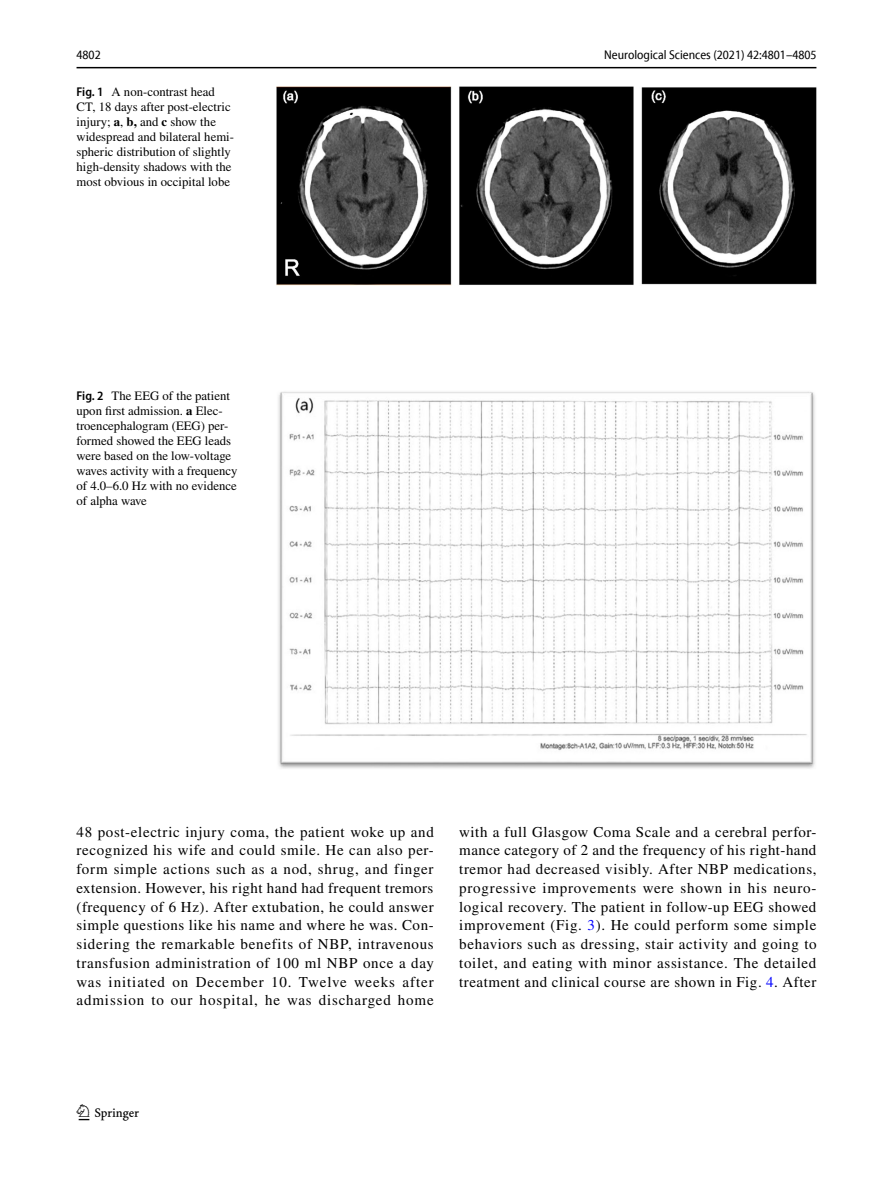
<style>
.page{position:relative;width:893px;height:1187px;background:#fff}
.page>*{position:absolute;margin:0;border:0;box-sizing:border-box;transform-origin:0 0}
.t1{font:22.5px "Springnew Regular 2";color:#000}
.t2{font:15px/18.8px "STIX";letter-spacing:.045em;color:#000;text-align:justify}
.t3{font:12.75px/15px "STIX";color:#000}
.t4{font:semi-condensed 12.75px "Myriad Pro Unic";color:#000}
.s1{font-family:"Myriad Pro";font-weight:600;font-stretch:semi-condensed}
.s2{font-weight:700}
.s3{color:#00f}
</style>
<div class="page">
<hr style="left:77px;top:67px;width:739px;height:1px;background:#000">
<img style="left:276px;top:87px;width:540px;height:198px">
<img style="left:278px;top:391px;width:537px;height:378px">
<p class="t4" style="left:77px;top:50px;width:26px">4802</p>
<p class="t4" style="left:604px;top:50px;width:214px">Neurological Sciences (2021) 42:4801–4805</p>
<p class="t3" style="left:77px;top:85px;width:159px"><span class="s1">Fig. 1</span> A non-contrast head<br>CT, 18 days after post-electric injury; <span class="s2">a</span>, <span class="s2">b,</span> and <span class="s2">c</span> show the widespread and bilateral hemi&shy;spheric distribution of slightly high-density shadows with the most obvious in occipital lobe</p>
<p class="t3" style="left:77px;top:389px;width:163px"><span class="s1">Fig. 2</span> The EEG of the patient upon first admission. <span class="s2">a</span> Elec&shy;troencephalogram (EEG) per&shy;formed showed the EEG leads were based on the low-voltage waves activity with a frequency of 4.0–6.0 Hz with no evidence of alpha wave</p>
<p class="t2" style="left:77px;top:823px;width:359px">48 post-electric injury coma, the patient woke up and recognized his wife and could smile. He can also per&shy;form simple actions such as a nod, shrug, and finger extension. However, his right hand had frequent tremors (frequency of 6 Hz). After extubation, he could answer simple questions like his name and where he was. Con&shy;sidering the remarkable benefits of NBP, intravenous transfusion administration of 100 ml NBP once a day was initiated on December 10. Twelve weeks after admission to our hospital, he was discharged home</p>
<p class="t2" style="left:459px;top:823px;width:359px">with a full Glasgow Coma Scale and a cerebral perfor&shy;mance category of 2 and the frequency of his right-hand tremor had decreased visibly. After NBP medications, progressive improvements were shown in his neuro&shy;logical recovery. The patient in follow-up EEG showed improvement (Fig. <span class="s3">3</span>). He could perform some simple behaviors such as dressing, stair activity and going to toilet, and eating with minor assistance. The detailed treatment and clinical course are shown in Fig. <span class="s3">4</span>. After</p>
<h1 class="t1" style="left:79px;top:1104px;width:62px">1 3</h1>
</div>
